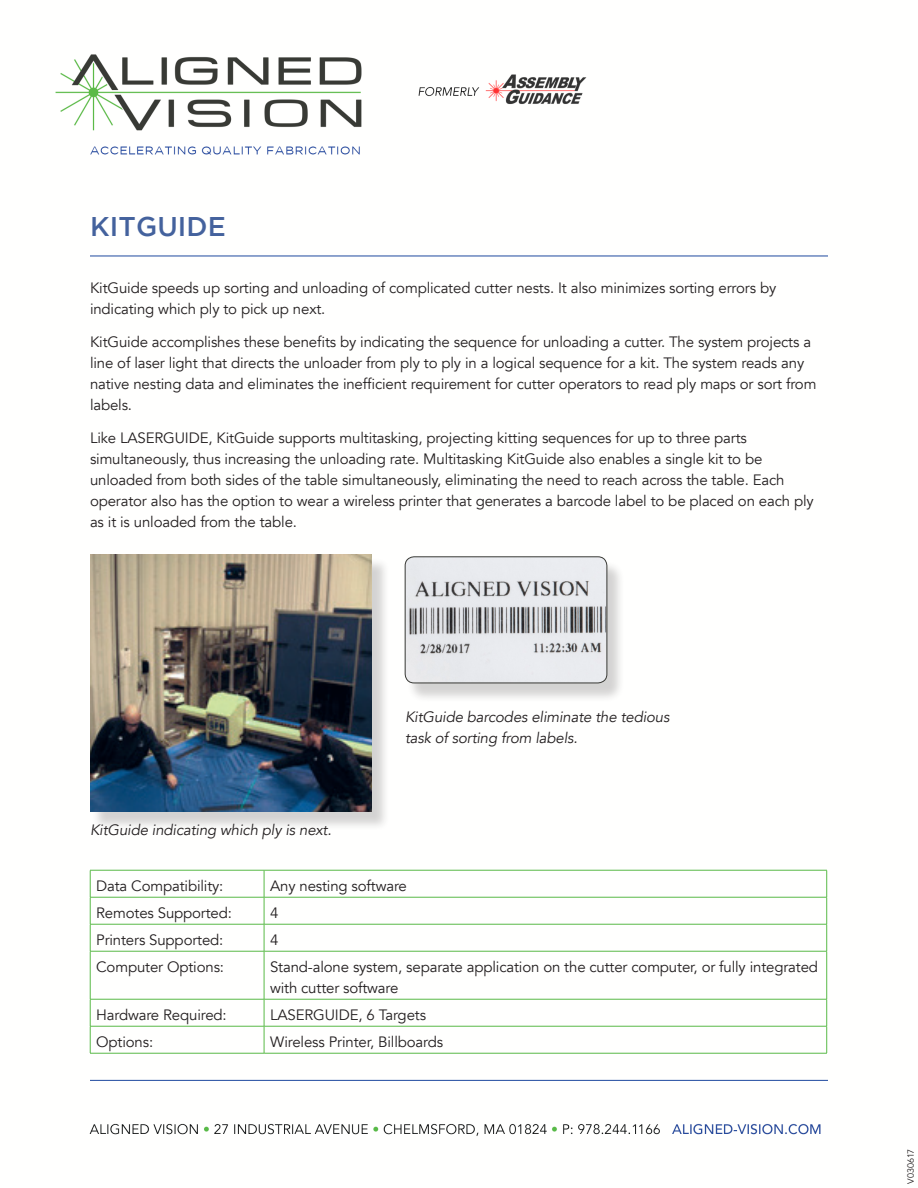
<style>
.page{position:relative;width:918px;height:1188px;background:#fff}
.page>*{position:absolute;margin:0;border:0;box-sizing:border-box;transform-origin:0 0}
.BLACK_CAPS{font:500 27px "Gotham";letter-spacing:.005em;color:#44629d}
.body{font:15px/21px "Avenir";letter-spacing:-.01em;color:#231f20}
.body-2{font:italic 15px/21px "Avenir";letter-spacing:-.01em;color:#231f20}
.body-3{font:9px "Avenir";letter-spacing:-.01em;color:#231f20}
</style>
<div class="page">
<img style="left:55px;top:54px;width:773px;height:1082px">
<hr style="left:90px;top:1080px;width:738px;height:1px;background:#1e499f">
<hr style="left:90px;top:256px;width:738px;height:1px;background:#1e499f">
<div style="left:91px;top:558px;width:299px;height:273px;background:#231f20;opacity:.2"></div>
<img style="left:90px;top:554px;width:282px;height:258px">
<div style="left:406px;top:560px;width:219px;height:143px;background:#231f20;opacity:.2"></div>
<img style="left:405px;top:557px;width:202px;height:126px">
<div style="left:405px;top:557px;width:202px;height:126px;border:1px solid #383935;border-radius:9px"></div>
<hr style="left:90px;top:870px;width:174px;height:1px;background:#59ba47">
<hr style="left:264px;top:870px;width:563px;height:1px;background:#59ba47">
<hr style="left:90px;top:897px;width:174px;height:1px;background:#59ba47">
<hr style="left:264px;top:897px;width:563px;height:1px;background:#59ba47">
<hr style="left:90px;top:924px;width:174px;height:1px;background:#59ba47">
<svg style="left:90px;top:870px;width:1px;height:81px"></svg>
<hr style="left:264px;top:924px;width:563px;height:1px;background:#59ba47">
<svg style="left:264px;top:870px;width:1px;height:81px"></svg>
<svg style="left:826px;top:870px;width:1px;height:81px"></svg>
<hr style="left:90px;top:951px;width:174px;height:1px;background:#59ba47">
<hr style="left:90px;top:951px;width:1px;height:48px;background:#59ba47">
<hr style="left:264px;top:951px;width:563px;height:1px;background:#59ba47">
<hr style="left:264px;top:951px;width:1px;height:48px;background:#59ba47">
<hr style="left:826px;top:951px;width:1px;height:48px;background:#59ba47">
<hr style="left:90px;top:999px;width:174px;height:1px;background:#59ba47">
<hr style="left:264px;top:999px;width:563px;height:1px;background:#59ba47">
<hr style="left:90px;top:1026px;width:174px;height:1px;background:#59ba47">
<svg style="left:90px;top:999px;width:1px;height:54px"></svg>
<hr style="left:264px;top:1026px;width:563px;height:1px;background:#59ba47">
<svg style="left:264px;top:999px;width:1px;height:54px"></svg>
<svg style="left:826px;top:999px;width:1px;height:54px"></svg>
<hr style="left:90px;top:1053px;width:174px;height:1px;background:#59ba47">
<hr style="left:264px;top:1053px;width:563px;height:1px;background:#59ba47">
<p class="BLACK_CAPS" style="left:90px;top:211px;width:137px">KITGUIDE</p>
<p class="body" style="left:90px;top:277px;width:688px">KitGuide speeds up sorting and unloading of complicated cutter nests. It also minimizes sorting errors by indicating which ply to pick up next.</p>
<p class="body" style="left:90px;top:331px;width:728px">KitGuide accomplishes these benefits by indicating the sequence for unloading a cutter. The system projects a line of laser light that directs the unloader from ply to ply in a logical sequence for a kit. The system reads any native nesting data and eliminates the inefficient requirement for cutter operators to read ply maps or sort from labels.</p>
<p class="body" style="left:90px;top:427px;width:725px">Like LASERGUIDE, KitGuide supports multitasking, projecting kitting sequences for up to three parts simultaneously, thus increasing the unloading rate. Multitasking KitGuide also enables a single kit to be unloaded from both sides of the table simultaneously, eliminating the need to reach across the table. Each operator also has the option to wear a wireless printer that generates a barcode label to be placed on each ply as it is unloaded from the table.</p>
<p class="body-2" style="left:90px;top:820px;width:243px">KitGuide indicating which ply is next.</p>
<p class="body-2" style="left:405px;top:706px;width:266px">KitGuide barcodes eliminate the tedious task of sorting from labels.</p>
<p class="body" style="left:96px;top:876px;width:129px">Data Compatibility:</p>
<p class="body" style="left:270px;top:876px;width:138px">Any nesting software</p>
<p class="body" style="left:96px;top:903px;width:137px">Remotes Supported:</p>
<p class="body" style="left:270px;top:903px;width:10px">4</p>
<p class="body" style="left:96px;top:930px;width:129px">Printers Supported:</p>
<p class="body" style="left:270px;top:930px;width:10px">4</p>
<p class="body" style="left:96px;top:957px;width:129px">Computer Options:</p>
<p class="body" style="left:270px;top:957px;width:550px">Stand-alone system, separate application on the cutter computer, or fully integrated with cutter software</p>
<p class="body" style="left:96px;top:1005px;width:132px">Hardware Required:</p>
<p class="body" style="left:270px;top:1005px;width:158px">LASERGUIDE, 6 Targets</p>
<p class="body" style="left:96px;top:1032px;width:59px">Options:</p>
<p class="body" style="left:270px;top:1032px;width:175px">Wireless Printer, Billboards</p>
<p class="body-3" style="left:905px;top:1184px;width:36px;rotate:-90deg">V030617</p>
</div>
